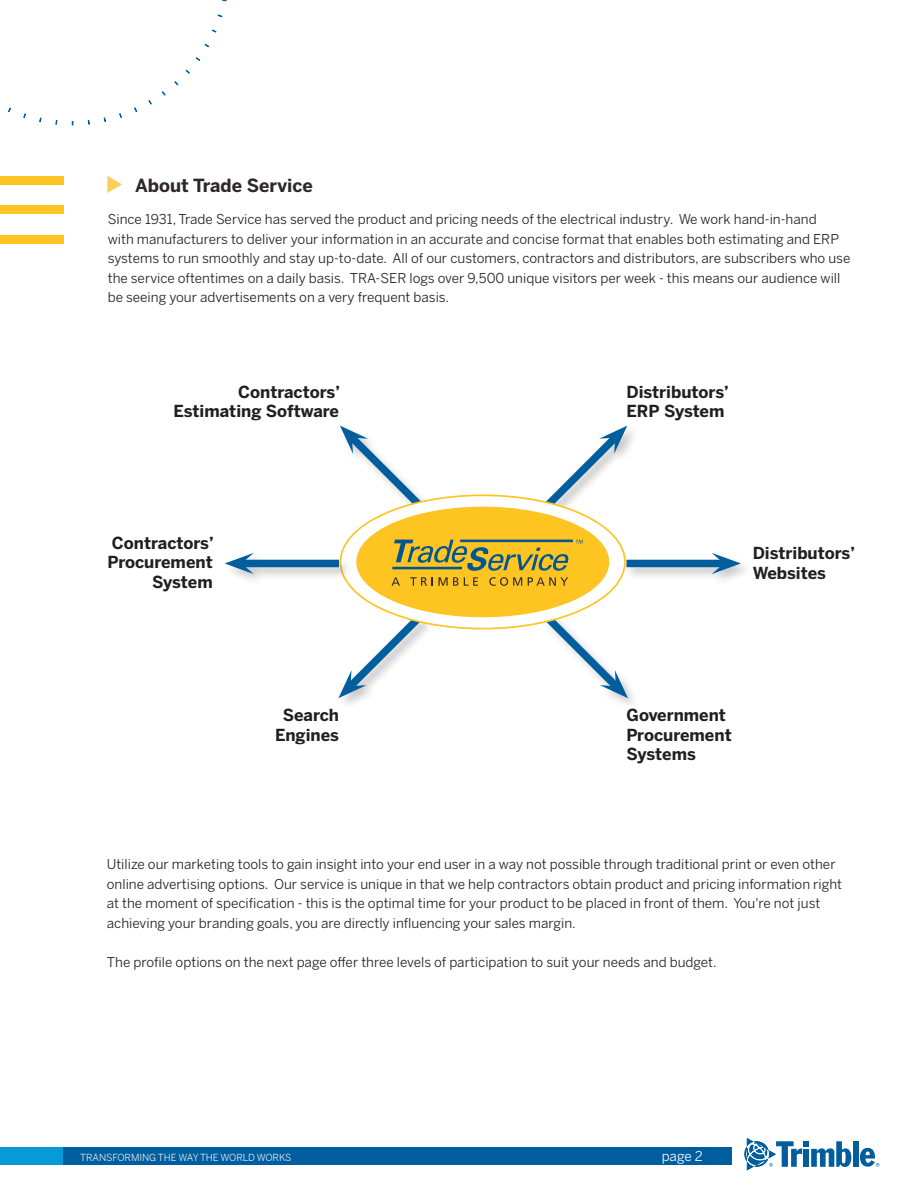
<style>
.page{position:relative;width:918px;height:1188px;background:#fff}
.page>*{position:absolute;margin:0;border:0;box-sizing:border-box;transform-origin:0 0}
.Lead_Bullet_Subhead{font:700 18px "Benton Sans";color:#2e2926}
.media_kit_main_text{font:700 16.5px/19.5px "Benton Sans";color:#231f20}
.media_kit_main_text-2{font:13.5px/19.5px "Benton Sans";color:#231f20}
.media_kit_main_text-3{font:13.5px "Benton Sans";color:#fff}
.t1{font:9.75px "Benton Sans";letter-spacing:-.01em;color:#fff}
</style>
<div class="page">
<div style="left:0;top:176px;width:64px;height:9px;background:#fec422"></div>
<div style="left:0;top:206px;width:64px;height:8px;background:#fec422"></div>
<div style="left:0;top:235px;width:64px;height:8px;background:#fec422"></div>
<div style="left:853px;top:1141px;width:5px;height:26px;background:#005e9e"></div>
<svg style="left:744px;top:1138px;width:107px;height:32px"></svg>
<svg style="left:860px;top:1148px;width:19px;height:19px"></svg>
<div style="left:0;top:1147px;width:730px;height:18px;background:#069ad9"></div>
<div style="left:64px;top:1147px;width:668px;height:18px;background:#005e9e"></div>
<svg style="left:217px;top:14px;width:6px;height:4px"></svg>
<svg style="left:212px;top:29px;width:5px;height:4px"></svg>
<svg style="left:204px;top:43px;width:5px;height:5px"></svg>
<svg style="left:195px;top:57px;width:5px;height:4px"></svg>
<svg style="left:185px;top:69px;width:5px;height:5px"></svg>
<svg style="left:174px;top:81px;width:5px;height:5px"></svg>
<svg style="left:162px;top:91px;width:4px;height:5px"></svg>
<svg style="left:148px;top:100px;width:4px;height:5px"></svg>
<svg style="left:134px;top:107px;width:4px;height:5px"></svg>
<svg style="left:103px;top:117px;width:3px;height:5px"></svg>
<svg style="left:55px;top:120px;width:3px;height:5px"></svg>
<svg style="left:39px;top:117px;width:3px;height:5px"></svg>
<svg style="left:23px;top:113px;width:3px;height:5px"></svg>
<svg style="left:8px;top:107px;width:3px;height:5px"></svg>
<svg style="left:338px;top:607px;width:92px;height:91px"></svg>
<svg style="left:537px;top:607px;width:91px;height:91px"></svg>
<svg style="left:340px;top:426px;width:91px;height:91px"></svg>
<div style="left:542px;top:424px;width:98px;height:98px;background:#231f20;opacity:.25"></div>
<svg style="left:536px;top:426px;width:91px;height:91px"></svg>
<svg style="left:340px;top:495px;width:285px;height:134px"></svg>
<div style="left:357px;top:507px;width:252px;height:110px;background:#fec422;border-radius:50%"></div>
<hr style="left:460px;top:540px;width:113px;height:2px;background:#005595">
<hr style="left:392px;top:567px;width:70px;height:2px;background:#005595">
<svg style="left:394px;top:540px;width:176px;height:31px"></svg>
<svg style="left:576px;top:540px;width:7px;height:4px"></svg>
<svg style="left:392px;top:577px;width:8px;height:9px"></svg>
<svg style="left:410px;top:577px;width:48px;height:9px"></svg>
<svg style="left:464px;top:577px;width:14px;height:9px"></svg>
<svg style="left:489px;top:577px;width:33px;height:9px"></svg>
<svg style="left:528px;top:577px;width:40px;height:9px"></svg>
<div style="left:624px;top:551px;width:129px;height:36px;background:#231f20;opacity:.25"></div>
<div style="left:626px;top:560px;width:98px;height:7px;background:#005e9e"></div>
<svg style="left:712px;top:553px;width:29px;height:21px"></svg>
<div style="left:223px;top:551px;width:129px;height:36px;background:#231f20;opacity:.25"></div>
<div style="left:242px;top:560px;width:97px;height:7px;background:#005e9e"></div>
<svg style="left:225px;top:553px;width:29px;height:21px"></svg>
<p class="Lead_Bullet_Subhead" style="left:135px;top:174px;width:179px">About Trade Service</p>
<p class="media_kit_main_text-2" style="left:108px;top:210px;width:744px">Since 1931, Trade Service has served the product and pricing needs of the electrical industry. We work hand-in-hand<br>with manufacturers to deliver your information in an accurate and concise format that enables both estimating and ERP systems to run smoothly and stay up-to-date. All of our customers, contractors and distributors, are subscribers who use the service oftentimes on a daily basis. TRA-SER logs over 9,500 unique visitors per week - this means our audience will be seeing your advertisements on a very frequent basis.</p>
<p class="media_kit_main_text" style="left:238px;top:382px;width:103px">Contractors’</p>
<p class="media_kit_main_text" style="left:174px;top:402px;width:167px">Estimating Software</p>
<p class="media_kit_main_text" style="left:108px;top:533px;width:108px">Contractors’<br>Procurement</p>
<p class="media_kit_main_text" style="left:152px;top:572px;width:62px">System</p>
<p class="media_kit_main_text" style="left:283px;top:706px;width:58px">Search</p>
<p class="media_kit_main_text" style="left:275px;top:725px;width:65px">Engines</p>
<p class="media_kit_main_text" style="left:627px;top:382px;width:104px">Distributors’</p>
<p class="media_kit_main_text" style="left:627px;top:402px;width:100px">ERP System</p>
<p class="media_kit_main_text" style="left:753px;top:544px;width:104px">Distributors’<br>Websites</p>
<p class="media_kit_main_text" style="left:627px;top:706px;width:107px">Government<br>Procurement</p>
<p class="media_kit_main_text" style="left:627px;top:745px;width:71px">Systems</p>
<p class="media_kit_main_text-2" style="left:107px;top:855px;width:737px">Utilize our marketing tools to gain insight into your end user in a way not possible through traditional print or even other online advertising options. Our service is unique in that we help contractors obtain product and pricing information right at the moment of specification - this is the optimal time for your product to be placed in front of them. You're not just achieving your branding goals, you are directly influencing your sales margin.</p>
<p class="media_kit_main_text-2" style="left:107px;top:952px;width:612px">The profile options on the next page offer three levels of participation to suit your needs and budget.</p>
<p class="t1" style="left:80px;top:1151px;width:213px">TRANSFORMING THE WAY THE WORLD WORKS</p>
<p class="media_kit_main_text-3" style="left:662px;top:1148px;width:42px">page 2</p>
</div>
